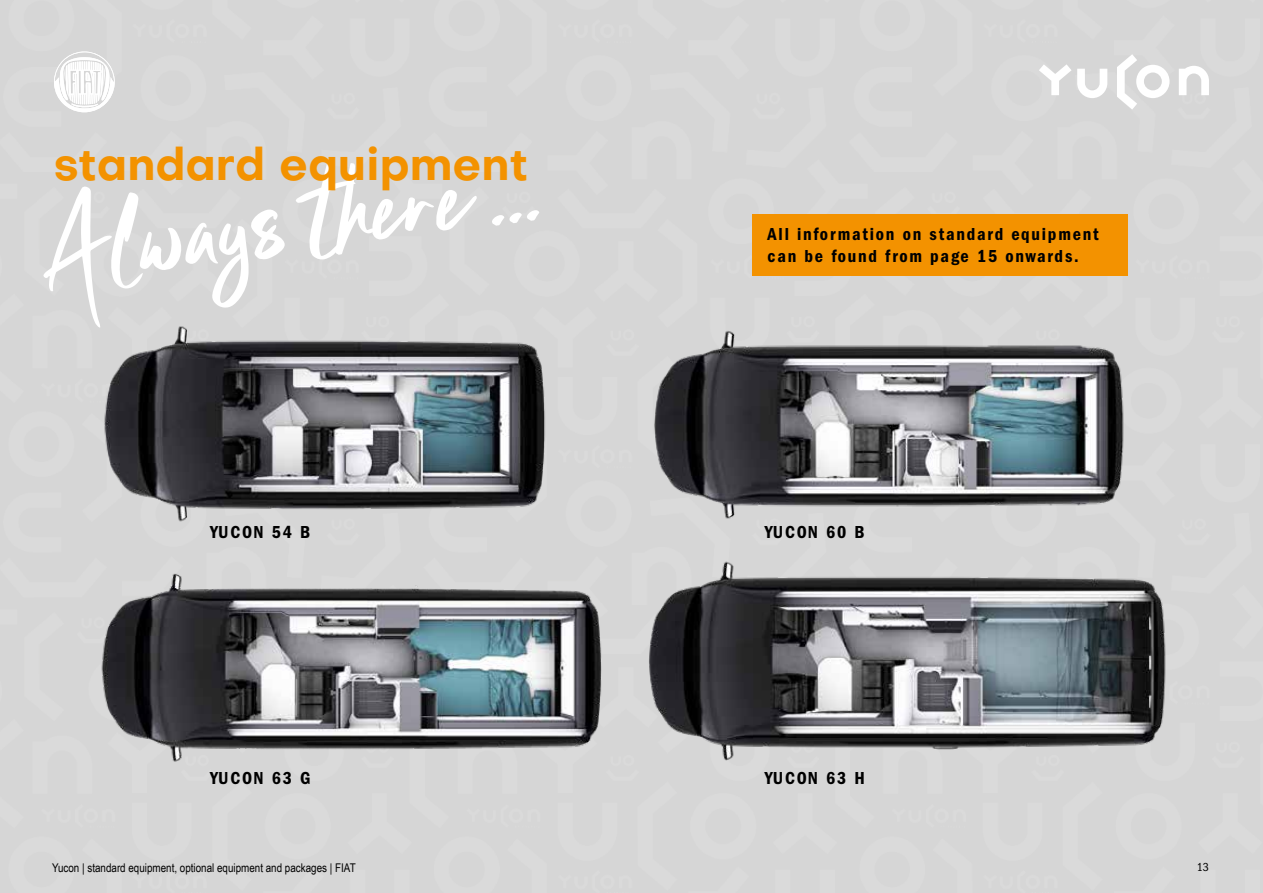
<style>
.page{position:relative;width:1263px;height:893px;background:#d6d6d6}
.page>*{position:absolute;margin:0;border:0;box-sizing:border-box;transform-origin:0 0}
.t1{font:105px "Clattering";color:#fff}
.t2{font:700 45px "Objectivity";color:#f39200}
.t3{font:18px/21.6px "Franklin Gothic LT Pro Cn Dm";letter-spacing:.1em;color:#000}
.t4{font:12px "Arial Narrow";color:#000}
.t5{font:condensed 12px "Franklin Gothic LT Pro";color:#000}
</style>
<div class="page">
<svg style="left:54px;top:52px;width:61px;height:60px"></svg>
<svg style="left:1077px;top:69px;width:30px;height:29px"></svg>
<svg style="left:1039px;top:64px;width:32px;height:31px"></svg>
<svg style="left:1117px;top:54px;width:52px;height:56px"></svg>
<svg style="left:1179px;top:66px;width:30px;height:29px"></svg>
<img style="left:83px;top:306px;width:486px;height:234px">
<img style="left:627px;top:313px;width:529px;height:213px">
<img style="left:83px;top:550px;width:543px;height:241px">
<img style="left:622px;top:556px;width:562px;height:220px">
<div style="left:753px;top:215px;width:375px;height:61px;background:#f39200"></div>
<h2 class="t2" style="left:54px;top:132px;width:476px">standard equipment</h2>
<h1 class="t1" style="left:32px;top:188px;width:505px;rotate:-8deg">Always there ...</h1>
<p class="t3" style="left:767px;top:224px;width:333px">All information on standard equipment can be found from page 15 onwards.</p>
<p class="t3" style="left:210px;top:522px;width:102px">YUCON 54 B</p>
<p class="t3" style="left:765px;top:522px;width:102px">YUCON 60 B</p>
<p class="t3" style="left:210px;top:767px;width:102px">YUCON 63 G</p>
<p class="t3" style="left:765px;top:767px;width:102px">YUCON 63 H</p>
<p class="t4" style="left:52px;top:859px;width:305px">Yucon | standard equipment, optional equipment and packages | FIAT</p>
<p class="t5" style="left:1197px;top:860px;width:14px">13</p>
</div>
